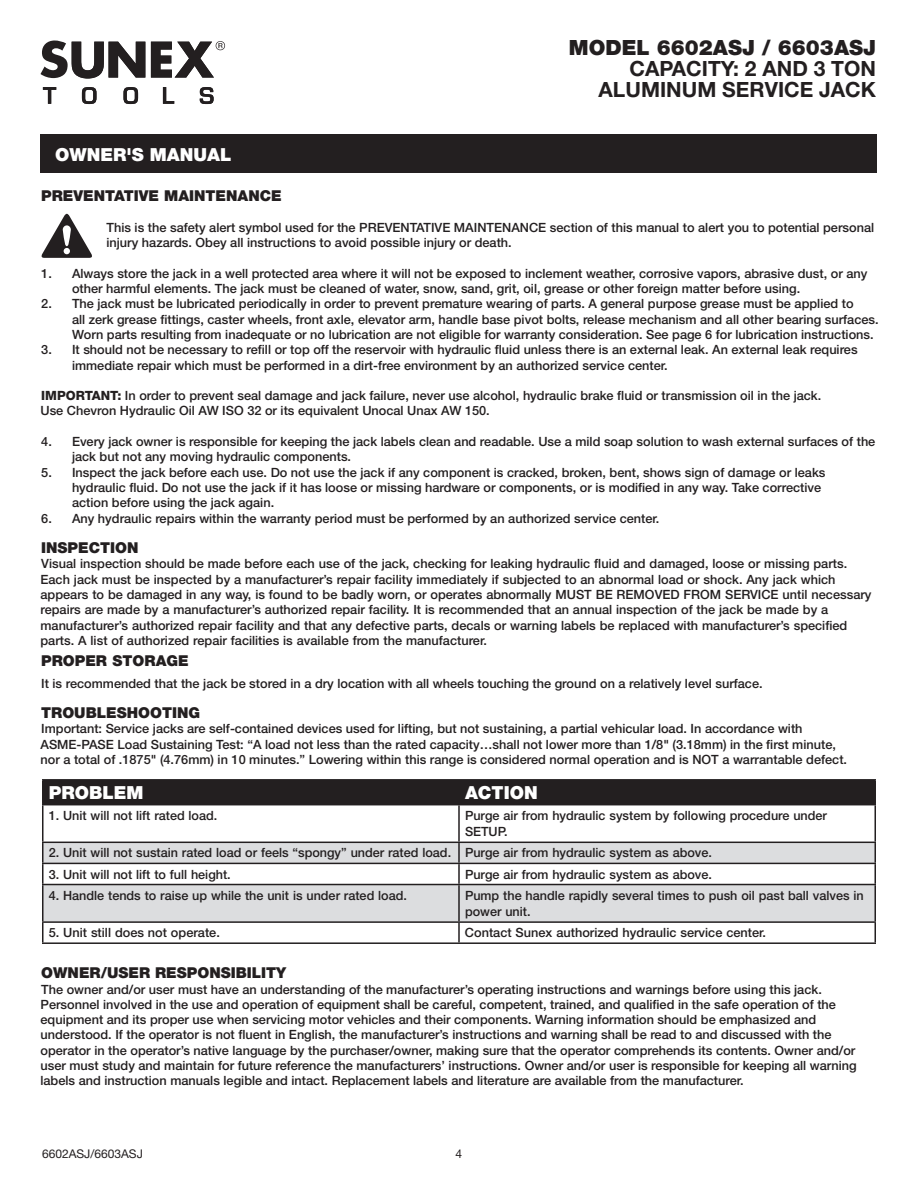
<style>
.page{position:relative;width:918px;height:1188px;background:#fff}
.page>*{position:absolute;margin:0;border:0;box-sizing:border-box;transform-origin:0 0}
.t1{font:700 21px "Helvetica Neue LT Std";color:#231f20}
.t2{font:900 21px "Helvetica Neue LT Std";color:#231f20}
.body{font:900 18px "Helvetica Neue LT Std";color:#fff}
.body-2{font:900 15px "Helvetica Neue LT Std";color:#231f20}
.body-3{font:500 12.75px/15.3px "Helvetica Neue LT Std";color:#231f20}
.t3{font:12px "Helvetica Neue LT Std";color:#231f20}
.s1{font-weight:800}
</style>
<div class="page">
<svg style="left:41px;top:214px;width:51px;height:44px"></svg>
<div style="left:40px;top:134px;width:838px;height:39px;background:#231f20"></div>
<div style="left:44px;top:781px;width:830px;height:23px;background:#231f20"></div>
<svg style="left:44px;top:843px;width:830px;height:20px;background:#d8d9db"></svg>
<hr style="left:42px;top:779px;width:417px;height:2px;background:#231f20">
<hr style="left:42px;top:781px;width:2px;height:23px;background:#231f20">
<hr style="left:459px;top:779px;width:417px;height:2px;background:#231f20">
<hr style="left:458px;top:781px;width:2px;height:23px;background:#231f20">
<hr style="left:874px;top:781px;width:2px;height:23px;background:#231f20">
<hr style="left:42px;top:804px;width:417px;height:1px;background:#231f20">
<hr style="left:42px;top:805px;width:2px;height:37px;background:#231f20">
<hr style="left:459px;top:804px;width:417px;height:1px;background:#231f20">
<hr style="left:458px;top:805px;width:2px;height:37px;background:#231f20">
<hr style="left:874px;top:805px;width:2px;height:37px;background:#231f20">
<hr style="left:42px;top:842px;width:417px;height:1px;background:#231f20">
<hr style="left:42px;top:843px;width:2px;height:20px;background:#231f20">
<hr style="left:459px;top:842px;width:417px;height:1px;background:#231f20">
<hr style="left:458px;top:843px;width:2px;height:20px;background:#231f20">
<hr style="left:874px;top:843px;width:2px;height:20px;background:#231f20">
<hr style="left:42px;top:863px;width:417px;height:1px;background:#231f20">
<hr style="left:42px;top:864px;width:2px;height:20px;background:#231f20">
<hr style="left:459px;top:863px;width:417px;height:1px;background:#231f20">
<hr style="left:458px;top:864px;width:2px;height:20px;background:#231f20">
<hr style="left:874px;top:864px;width:2px;height:20px;background:#231f20">
<hr style="left:42px;top:884px;width:417px;height:1px;background:#231f20">
<hr style="left:459px;top:884px;width:417px;height:1px;background:#231f20">
<svg style="left:42px;top:885px;width:834px;height:57px"></svg>
<hr style="left:42px;top:942px;width:417px;height:2px;background:#231f20">
<hr style="left:459px;top:942px;width:417px;height:2px;background:#231f20">
<hr style="left:49px;top:803px;width:404px;height:1px;background:#231f20">
<hr style="left:465px;top:803px;width:404px;height:1px;background:#231f20">
<svg style="left:200px;top:87px;width:14px;height:17px"></svg>
<svg style="left:43px;top:87px;width:13px;height:17px"></svg>
<svg style="left:82px;top:87px;width:15px;height:17px"></svg>
<svg style="left:124px;top:87px;width:14px;height:17px"></svg>
<svg style="left:163px;top:87px;width:11px;height:17px"></svg>
<svg style="left:41px;top:41px;width:104px;height:38px"></svg>
<svg style="left:151px;top:41px;width:74px;height:37px"></svg>
<p class="body" style="left:55px;top:143px;width:178px">OWNER'S MANUAL</p>
<p class="t2" style="left:569px;top:35px;width:309px">MODEL 6602ASJ / 6603ASJ</p>
<p class="t1" style="left:630px;top:56px;width:248px">CAPACITY: 2 AND 3 TON</p>
<p class="t1" style="left:599px;top:77px;width:279px">ALUMINUM SERVICE JACK</p>
<p class="body-2" style="left:41px;top:187px;width:242px">PREVENTATIVE MAINTENANCE</p>
<p class="body-3" style="left:106px;top:220px;width:769px">This is the safety alert symbol used for the PREVENTATIVE MAINTENANCE section of this manual to alert you to potential personal injury hazards. Obey all instructions to avoid possible injury or death.</p>
<p class="body-3" style="left:72px;top:265px;width:797px;text-indent:-31px">1. Always store the jack in a well protected area where it will not be exposed to inclement weather, corrosive vapors, abrasive dust, or any other harmful elements. The jack must be cleaned of water, snow, sand, grit, oil, grease or other foreign matter before using.</p>
<p class="body-3" style="left:72px;top:296px;width:808px;text-indent:-31px">2. The jack must be lubricated periodically in order to prevent premature wearing of parts. A general purpose grease must be applied to<br>all zerk grease fittings, caster wheels, front axle, elevator arm, handle base pivot bolts, release mechanism and all other bearing surfaces.<br>Worn parts resulting from inadequate or no lubrication are not eligible for warranty consideration. See page 6 for lubrication instructions.</p>
<p class="body-3" style="left:72px;top:342px;width:787px;text-indent:-31px">3. It should not be necessary to refill or top off the reservoir with hydraulic fluid unless there is an external leak. An external leak requires immediate repair which must be performed in a dirt-free environment by an authorized service center.</p>
<p class="body-3" style="left:40px;top:388px;width:782px"><span class="s1">IMPORTANT:</span> In order to prevent seal damage and jack failure, never use alcohol, hydraulic brake fluid or transmission oil in the jack.<br>Use Chevron Hydraulic Oil AW ISO 32 or its equivalent Unocal Unax AW 150.</p>
<p class="body-3" style="left:72px;top:434px;width:805px;text-indent:-31px">4. Every jack owner is responsible for keeping the jack labels clean and readable. Use a mild soap solution to wash external surfaces of the jack but not any moving hydraulic components.</p>
<p class="body-3" style="left:72px;top:464px;width:755px;text-indent:-31px">5. Inspect the jack before each use. Do not use the jack if any component is cracked, broken, bent, shows sign of damage or leaks hydraulic fluid. Do not use the jack if it has loose or missing hardware or components, or is modified in any way. Take corrective action before using the jack again.</p>
<p class="body-3" style="left:41px;top:510px;width:620px">6. Any hydraulic repairs within the warranty period must be performed by an authorized service center.</p>
<p class="body-2" style="left:41px;top:539px;width:99px">INSPECTION</p>
<p class="body-3" style="left:40px;top:556px;width:833px">Visual inspection should be made before each use of the jack, checking for leaking hydraulic fluid and damaged, loose or missing parts.<br>Each jack must be inspected by a manufacturer’s repair facility immediately if subjected to an abnormal load or shock. Any jack which appears to be damaged in any way, is found to be badly worn, or operates abnormally MUST BE REMOVED FROM SERVICE until necessary repairs are made by a manufacturer’s authorized repair facility. It is recommended that an annual inspection of the jack be made by a manufacturer’s authorized repair facility and that any defective parts, decals or warning labels be replaced with manufacturer’s specified parts. A list of authorized repair facilities is available from the manufacturer.</p>
<p class="body-2" style="left:41px;top:652px;width:149px">PROPER STORAGE</p>
<p class="body-3" style="left:41px;top:675px;width:723px">It is recommended that the jack be stored in a dry location with all wheels touching the ground on a relatively level surface.</p>
<p class="body-2" style="left:41px;top:704px;width:160px">TROUBLESHOOTING</p>
<p class="body-3" style="left:40px;top:721px;width:808px">Important: Service jacks are self-contained devices used for lifting, but not sustaining, a partial vehicular load. In accordance with<br>ASME-PASE Load Sustaining Test: “A load not less than the rated capacity…shall not lower more than 1/8" (3.18mm) in the first minute, nor a total of .1875" (4.76mm) in 10 minutes.” Lowering within this range is considered normal operation and is NOT a warrantable defect.</p>
<p class="body" style="left:49px;top:782px;width:96px">PROBLEM</p>
<p class="body" style="left:465px;top:782px;width:74px">ACTION</p>
<p class="body-3" style="left:49px;top:807px;width:170px">1. Unit will not lift rated load.</p>
<p class="body-3" style="left:465px;top:807px;width:364px;line-height:16.5px">Purge air from hydraulic system by following procedure under<br>SETUP.</p>
<p class="body-3" style="left:49px;top:845px;width:404px">2. Unit will not sustain rated load or feels “spongy” under rated load.</p>
<p class="body-3" style="left:465px;top:845px;width:248px">Purge air from hydraulic system as above.</p>
<p class="body-3" style="left:49px;top:866px;width:184px">3. Unit will not lift to full height.</p>
<p class="body-3" style="left:465px;top:866px;width:248px">Purge air from hydraulic system as above.</p>
<p class="body-3" style="left:49px;top:887px;width:360px">4. Handle tends to raise up while the unit is under rated load.</p>
<p class="body-3" style="left:465px;top:887px;width:400px;line-height:16.5px">Pump the handle rapidly several times to push oil past ball valves in power unit.</p>
<p class="body-3" style="left:49px;top:925px;width:173px">5. Unit still does not operate.</p>
<p class="body-3" style="left:465px;top:925px;width:303px">Contact Sunex authorized hydraulic service center.</p>
<p class="body-2" style="left:41px;top:964px;width:247px">OWNER/USER RESPONSIBILITY</p>
<p class="body-3" style="left:40px;top:981px;width:818px">The owner and/or user must have an understanding of the manufacturer’s operating instructions and warnings before using this jack.<br>Personnel involved in the use and operation of equipment shall be careful, competent, trained, and qualified in the safe operation of the equipment and its proper use when servicing motor vehicles and their components. Warning information should be emphasized and understood. If the operator is not fluent in English, the manufacturer’s instructions and warning shall be read to and discussed with the operator in the operator’s native language by the purchaser/owner, making sure that the operator comprehends its contents. Owner and/or user must study and maintain for future reference the manufacturers’ instructions. Owner and/or user is responsible for keeping all warning labels and instruction manuals legible and intact. Replacement labels and literature are available from the manufacturer.</p>
<p class="t3" style="left:42px;top:1146px;width:102px">6602ASJ/6603ASJ</p>
<p class="t3" style="left:456px;top:1146px;width:8px">4</p>
</div>
